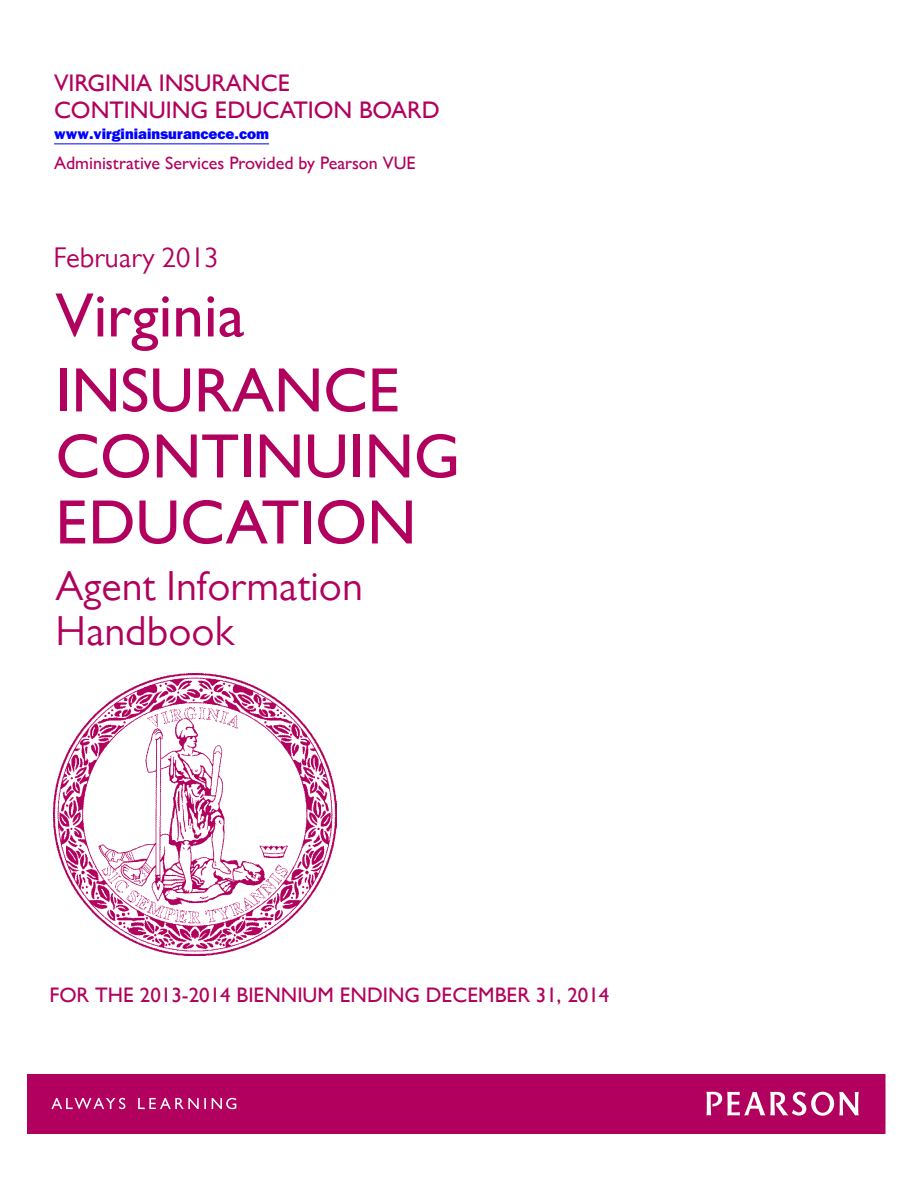
<style>
.page{position:relative;width:918px;height:1188px;background:#fff}
.page>*{position:absolute;margin:0;border:0;box-sizing:border-box;transform-origin:0 0}
.t1{font:700 63px/75px "Gill Sans MT Pro";color:#b1005d}
.t2{font:42px/45px "Gill Sans MT Pro";color:#b1005d}
.t3{font:28.5px "Gill Sans MT Pro";color:#b1005d}
.t4{font:700 24px/27px "Gill Sans MT Pro";color:#b1005d}
.t5{font:700 21px "Gill Sans MT Pro";color:#b1005d}
.t6{font:500 18px "Gill Sans MT Pro";color:#b1005d}
.t7{font:15px "ITC Franklin Gothic Std Hvy";color:#00f}
</style>
<div class="page">
<div style="left:27px;top:1074px;width:858px;height:60px;background:#b1005d"></div>
<svg style="left:706px;top:1092px;width:153px;height:24px"></svg>
<svg style="left:51px;top:1098px;width:185px;height:11px"></svg>
<img style="left:54px;top:673px;width:282px;height:283px">
<hr style="left:54px;top:143px;width:215px;height:1px;background:#00f">
<p class="t4" style="left:54px;top:70px;width:387px">VIRGINIA INSURANCE<br>CONTINUING EDUCATION BOARD</p>
<p class="t7" style="left:54px;top:125px;width:217px">www.virginiainsurancece.com</p>
<p class="t6" style="left:54px;top:153px;width:363px">Administrative Services Provided by Pearson VUE</p>
<h3 class="t3" style="left:54px;top:241px;width:167px">February 2013</h3>
<h1 class="t1" style="left:56px;top:277px;width:347px">VIRGINIA<br>INSURANCE</h1>
<h1 class="t1" style="left:56px;top:423px;width:406px;line-height:66px">CONTINUING<br>EDUCATION</h1>
<h2 class="t2" style="left:56px;top:563px;width:309px">Agent Information<br>Handbook</h2>
<p class="t5" style="left:50px;top:982px;width:561px">FOR THE 2013-2014 BIENNIUM ENDING DECEMBER 31, 2014</p>
</div>
